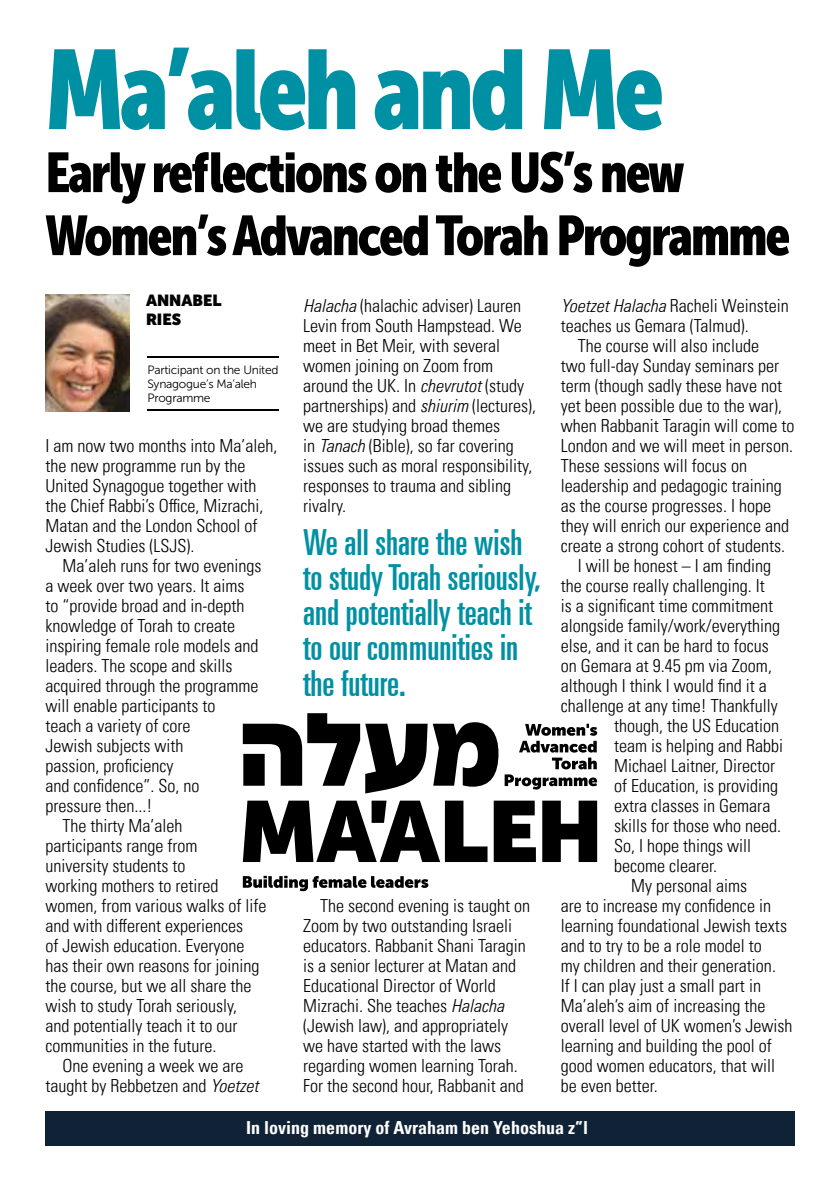
<style>
.page{position:relative;width:840px;height:1191px;background:#fff}
.page>*{position:absolute;margin:0;border:0;box-sizing:border-box;transform-origin:0 0}
.t1{font:111.6px "Museo Sans Cond 900";letter-spacing:-.04em;color:#0090a3}
.t2{font:55.6px/63px "Museo Sans Cond 900";letter-spacing:-.04em;color:#000}
.t3{font:36px/35.2px "Univers LT Pro Ult Cond";color:#0090a3}
.t4{font:300 condensed 18px/20px "Univers LT Pro";color:#000}
.t5{font:700 condensed 18px "Univers LT Pro";color:#fff}
.t6{font:900 16px/19.2px "Museo Sans Display";color:#020203}
.t7{font:12px/14px "Museo Sans 300";letter-spacing:-.02em;color:#020203}
.s1{font-style:italic}
</style>
<div class="page">
<img style="left:45px;top:294px;width:84px;height:117px">
<hr style="left:147px;top:409px;width:132px;height:2px;background:#000">
<hr style="left:147px;top:356px;width:132px;height:2px;background:#000">
<div style="left:45px;top:1111px;width:749px;height:34px;background:#102336"></div>
<svg style="left:243px;top:713px;width:354px;height:178px"></svg>
<h1 class="t1" style="left:45px;top:27px;width:620px">Ma’aleh and Me</h1>
<h2 class="t2" style="left:45px;top:141px;width:746px">Early reflections on the US’s new<br>Women’s Advanced Torah Programme</h2>
<p class="t6" style="left:146px;top:291px;width:77px">ANNABEL<br>RIES</p>
<p class="t4" style="left:303px;top:295px;width:234px"><span class="s1">Halacha</span> (halachic adviser) Lauren<br>Levin from South Hampstead. We meet in Bet Meir, with several women joining on Zoom from around the UK. In <span class="s1">chevrutot</span> (study partnerships) and <span class="s1">shiurim</span> (lectures), we are studying broad themes<br>in <span class="s1">Tanach</span> (Bible), so far covering issues such as moral responsibility, responses to trauma and sibling rivalry.</p>
<p class="t4" style="left:560px;top:295px;width:229px"><span class="s1">Yoetzet Halacha</span> Racheli Weinstein</p>
<p class="t4" style="left:560px;top:315px;width:189px">teaches us Gemara (Talmud).</p>
<p class="t4" style="left:577px;top:335px;width:182px">The course will also include</p>
<p class="t4" style="left:560px;top:355px;width:219px">two full-day Sunday seminars per</p>
<p class="t4" style="left:560px;top:375px;width:222px">term (though sadly these have not</p>
<p class="t4" style="left:560px;top:395px;width:222px">yet been possible due to the war),</p>
<p class="t4" style="left:560px;top:415px;width:235px">when Rabbanit Taragin will come to</p>
<p class="t4" style="left:560px;top:435px;width:233px">London and we will meet in person.</p>
<p class="t4" style="left:560px;top:455px;width:187px">These sessions will focus on</p>
<p class="t4" style="left:560px;top:475px;width:222px">leadership and pedagogic training</p>
<p class="t4" style="left:560px;top:495px;width:211px">as the course progresses. I hope</p>
<p class="t4" style="left:560px;top:515px;width:229px">they will enrich our experience and</p>
<p class="t4" style="left:560px;top:535px;width:225px">create a strong cohort of students.</p>
<p class="t4" style="left:577px;top:555px;width:194px">I will be honest – I am finding</p>
<p class="t4" style="left:560px;top:575px;width:205px">the course really challenging. It</p>
<p class="t4" style="left:560px;top:595px;width:213px">is a significant time commitment</p>
<p class="t4" style="left:560px;top:615px;width:220px">alongside family/work/everything</p>
<p class="t4" style="left:560px;top:635px;width:209px">else, and it can be hard to focus</p>
<p class="t4" style="left:560px;top:655px;width:212px">on Gemara at 9.45 pm via Zoom,</p>
<p class="t4" style="left:560px;top:675px;width:207px">although I think I would find it a</p>
<p class="t4" style="left:560px;top:695px;width:218px">challenge at any time! Thankfully</p>
<p class="t4" style="left:614px;top:715px;width:166px">though, the US Education</p>
<p class="t4" style="left:614px;top:735px;width:170px">team is helping and Rabbi</p>
<p class="t4" style="left:614px;top:755px;width:162px">Michael Laitner, Director</p>
<p class="t4" style="left:614px;top:775px;width:165px">of Education, is providing</p>
<p class="t4" style="left:614px;top:795px;width:157px">extra classes in Gemara</p>
<p class="t4" style="left:614px;top:815px;width:168px">skills for those who need.</p>
<p class="t4" style="left:614px;top:835px;width:138px">So, I hope things will</p>
<p class="t4" style="left:614px;top:855px;width:104px">become clearer.</p>
<p class="t4" style="left:631px;top:875px;width:117px">My personal aims</p>
<p class="t4" style="left:560px;top:895px;width:211px">are to increase my confidence in</p>
<p class="t4" style="left:560px;top:915px;width:227px">learning foundational Jewish texts</p>
<p class="t4" style="left:560px;top:935px;width:202px">and to try to be a role model to</p>
<p class="t4" style="left:560px;top:955px;width:216px">my children and their generation.</p>
<p class="t4" style="left:560px;top:975px;width:201px">If I can play just a small part in</p>
<p class="t4" style="left:560px;top:995px;width:206px">Ma’aleh’s aim of increasing the</p>
<p class="t4" style="left:560px;top:1015px;width:233px">overall level of UK women’s Jewish</p>
<p class="t4" style="left:560px;top:1035px;width:212px">learning and building the pool of</p>
<p class="t4" style="left:560px;top:1055px;width:215px">good women educators, that will</p>
<p class="t4" style="left:560px;top:1075px;width:98px">be even better.</p>
<p class="t7" style="left:147px;top:363px;width:132px">Participant on the United<br>Synagogue’s Ma’aleh<br>Programme</p>
<p class="t4" style="left:45px;top:435px;width:233px">I am now two months into Ma’aleh, the new programme run by the<br>United Synagogue together with the Chief Rabbi’s Office, Mizrachi,<br>Matan and the London School of<br>Jewish Studies (LSJS).</p>
<p class="t4" style="left:62px;top:555px;width:200px">Ma’aleh runs for two evenings</p>
<p class="t4" style="left:45px;top:575px;width:200px">a week over two years. It aims</p>
<p class="t4" style="left:45px;top:595px;width:200px">to “provide broad and in-depth</p>
<p class="t4" style="left:45px;top:615px;width:191px">knowledge of Torah to create</p>
<p class="t4" style="left:45px;top:635px;width:214px">inspiring female role models and</p>
<p class="t4" style="left:45px;top:655px;width:188px">leaders. The scope and skills</p>
<p class="t4" style="left:45px;top:675px;width:214px">acquired through the programme</p>
<p class="t4" style="left:45px;top:695px;width:171px">will enable participants to</p>
<p class="t4" style="left:45px;top:715px;width:146px">teach a variety of core</p>
<p class="t4" style="left:45px;top:735px;width:139px">Jewish subjects with</p>
<p class="t4" style="left:45px;top:755px;width:129px">passion, proficiency</p>
<p class="t4" style="left:45px;top:775px;width:155px">and confidence”. So, no</p>
<p class="t4" style="left:45px;top:795px;width:108px">pressure then...!</p>
<p class="t4" style="left:62px;top:815px;width:121px">The thirty Ma’aleh</p>
<p class="t4" style="left:45px;top:835px;width:153px">participants range from</p>
<p class="t4" style="left:45px;top:855px;width:141px">university students to</p>
<p class="t4" style="left:45px;top:875px;width:174px">working mothers to retired</p>
<p class="t4" style="left:45px;top:895px;width:222px">women, from various walks of life</p>
<p class="t4" style="left:45px;top:915px;width:199px">and with different experiences</p>
<p class="t4" style="left:45px;top:935px;width:200px">of Jewish education. Everyone</p>
<p class="t4" style="left:45px;top:955px;width:215px">has their own reasons for joining</p>
<p class="t4" style="left:45px;top:975px;width:207px">the course, but we all share the</p>
<p class="t4" style="left:45px;top:995px;width:193px">wish to study Torah seriously,</p>
<p class="t4" style="left:45px;top:1015px;width:193px">and potentially teach it to our</p>
<p class="t4" style="left:45px;top:1035px;width:172px">communities in the future.</p>
<p class="t4" style="left:62px;top:1055px;width:182px">One evening a week we are</p>
<p class="t4" style="left:45px;top:1075px;width:214px">taught by Rebbetzen and <span class="s1">Yoetzet</span></p>
<h3 class="t3" style="left:303px;top:522px;width:239px">We all share the wish to study Torah seriously, and potentially teach it to our communities in the future.</h3>
<p class="t4" style="left:303px;top:895px;width:228px;text-indent:17px">The second evening is taught on<br>Zoom by two outstanding Israeli educators. Rabbanit Shani Taragin is a senior lecturer at Matan and<br>Educational Director of World<br>Mizrachi. She teaches <span class="s1">Halacha </span>(Jewish law), and appropriately we have started with the laws regarding women learning Torah.<br>For the second hour, Rabbanit and</p>
<p class="t5" style="left:246px;top:1116px;width:343px">In loving memory of Avraham ben Yehoshua z”l</p>
</div>
